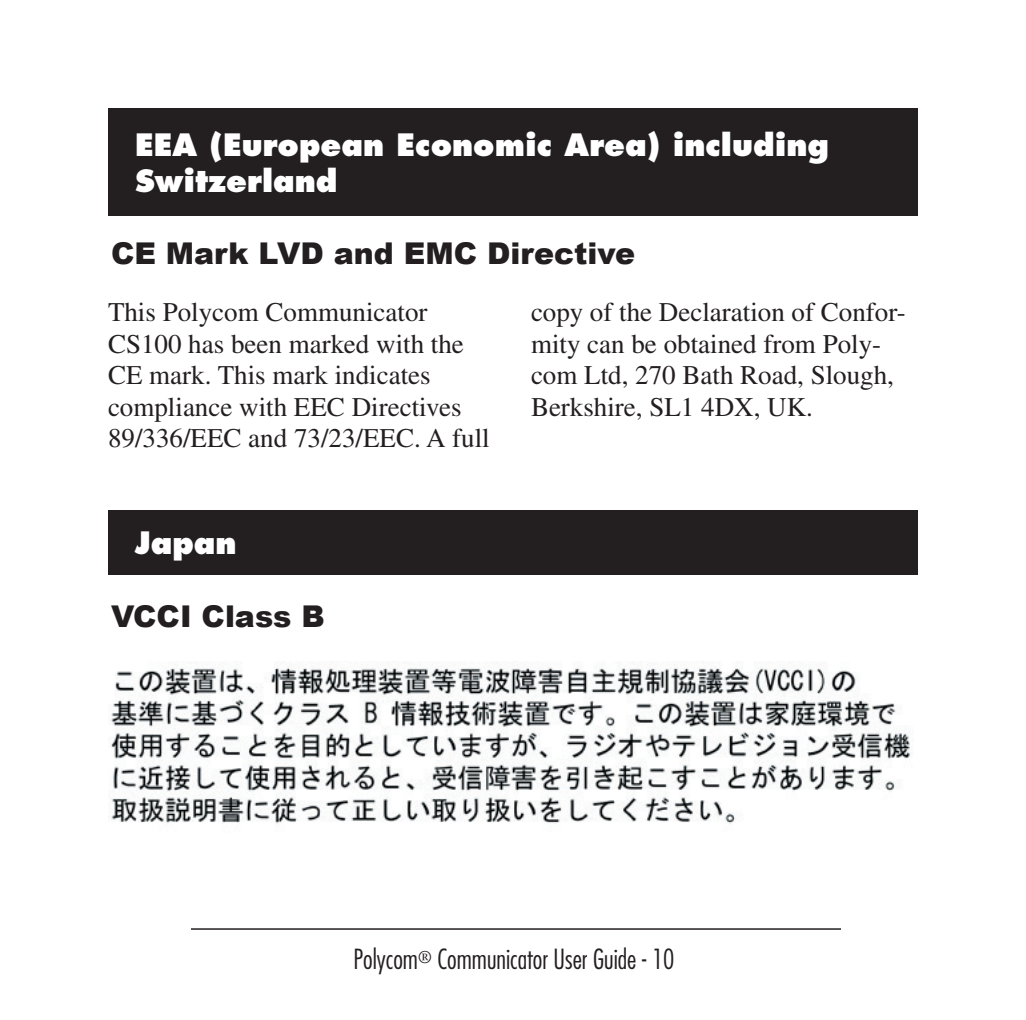
<style>
.page{position:relative;width:1026px;height:1020px;background:#fff}
.page>*{position:absolute;margin:0;border:0;box-sizing:border-box;transform-origin:0 0}
.t1{font:800 30px/36px "Futura";color:#fff}
.t2{font:900 30px "Arial";color:#231f20}
.t3{font:27px/31.5px "Times";color:#231f20}
.t4{font:300 condensed 27px "Futura";color:#231f20}
</style>
<div class="page">
<hr style="left:191px;top:928px;width:650px;height:2px;background:#231f20">
<div style="left:108px;top:108px;width:810px;height:108px;background:#231f20"></div>
<div style="left:108px;top:510px;width:810px;height:64px;background:#231f20"></div>
<img style="left:108px;top:663px;width:803px;height:161px">
<p class="t1" style="left:135px;top:127px;width:696px">EEA (European Economic Area) including<br>Switzerland</p>
<p class="t2" style="left:111px;top:232px;width:526px">CE Mark LVD and EMC Directive</p>
<p class="t3" style="left:108px;top:296px;width:383px">This Polycom Communicator<br>CS100 has been marked with the<br>CE mark. This mark indicates compliance with EEC Directives<br>89/336/EEC and 73/23/EEC. A full</p>
<p class="t3" style="left:531px;top:296px;width:376px">copy of the Declaration of Confor&shy;mity can be obtained from Poly&shy;com Ltd, 270 Bath Road, Slough,<br>Berkshire, SL1 4DX, UK.</p>
<p class="t1" style="left:135px;top:525px;width:103px">Japan</p>
<p class="t2" style="left:111px;top:595px;width:215px">VCCI Class B</p>
<p class="t4" style="left:354px;top:943px;width:322px">Polycom<sup>®</sup> Communicator User Guide - 10</p>
</div>
